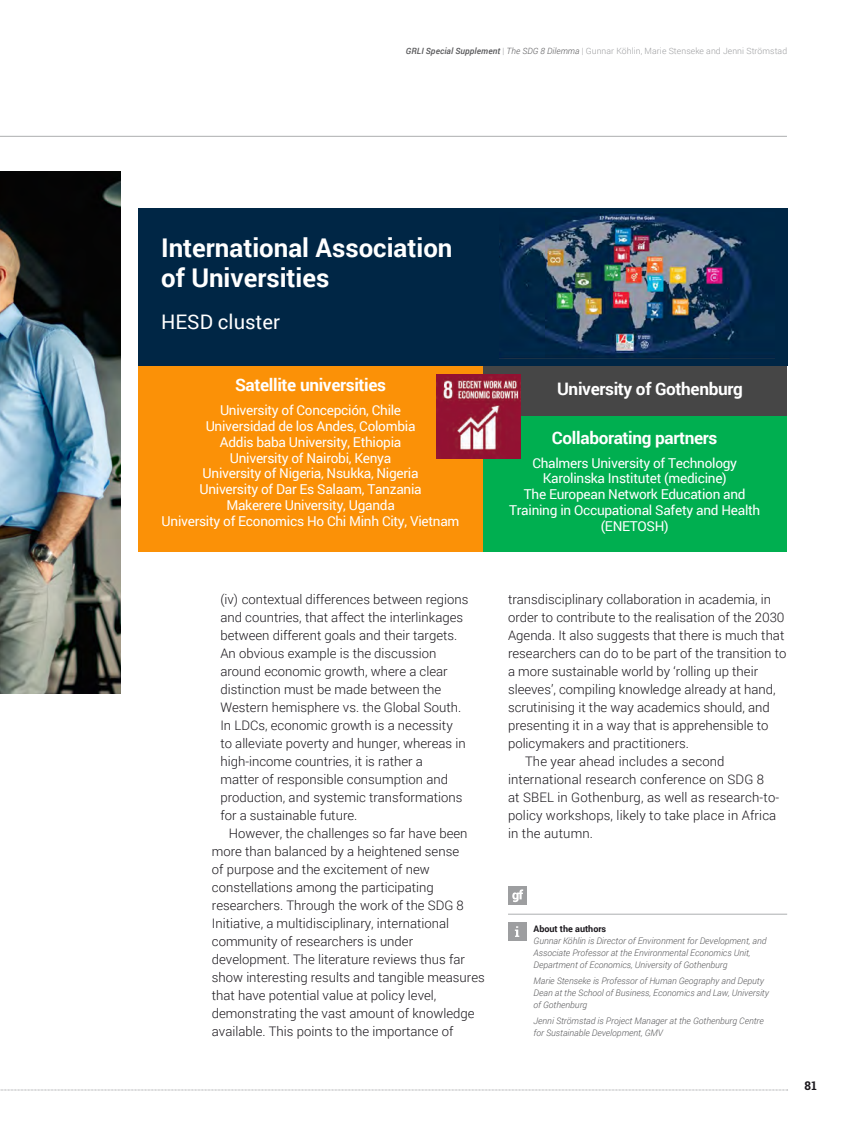
<style>
.page{position:relative;width:851px;height:1127px;background:#fff}
.page>*{position:absolute;margin:0;border:0;box-sizing:border-box;transform-origin:0 0}
.t1{font:700 25.8px/30.2px "Roboto";color:#fff}
.t2{font:20.1px "Roboto";color:#fff}
.t3{font:700 17.25px "Roboto";letter-spacing:-.02em;color:#fff}
.t4{font:13.65px/15.8px "Roboto";letter-spacing:-.02em;color:#fff;text-align:center}
.t5{font:300 13.2px/18px "Roboto";color:#1a171c}
.t6{font:700 12px "Roboto Slab";color:#1a171c}
.t7{font:italic 300 9px/12px "Roboto";color:#58585a}
.t8{font:700 9px "Roboto";color:#1a171c}
.t9{font:300 8.7px "Roboto";letter-spacing:.01em;color:#9d9ea0}
.s1{font-weight:500;font-style:italic;color:#58585a}
.s2{font-style:italic;color:#58585a}
</style>
<div class="page">
<svg style="left:0;top:1089px;width:787px;height:1px"></svg>
<hr style="left:0;top:136px;width:786px;height:1px;background:#b1b3b4">
<img style="left:0;top:172px;width:121px;height:522px">
<div style="left:508px;top:922px;width:18px;height:19px;background:#9d9ea0"></div>
<svg style="left:515px;top:926px;width:4px;height:11px"></svg>
<hr style="left:508px;top:913px;width:279px;height:2px;background:#b1b3b4">
<div style="left:508px;top:887px;width:18px;height:18px;background:#9d9ea0"></div>
<svg style="left:512px;top:889px;width:11px;height:13px"></svg>
<div style="left:482px;top:365px;width:305px;height:187px;background:#00af50"></div>
<div style="left:482px;top:365px;width:305px;height:51px;background:#464646"></div>
<div style="left:138px;top:365px;width:344px;height:187px;background:#fb9107"></div>
<div style="left:138px;top:208px;width:649px;height:157px;background:#002645"></div>
<img style="left:499px;top:212px;width:252px;height:145px">
<img style="left:436px;top:375px;width:84px;height:83px">
<p class="t9" style="left:406px;top:45px;width:383px"><span class="s1">GRLI Special Supplement</span> | <span class="s2">The SDG 8 Dilemma</span> | Gunnar Köhlin, Marie Stenseke and Jenni Strömstad</p>
<h1 class="t1" style="left:161px;top:231px;width:293px">International Association of Universities</h1>
<h2 class="t2" style="left:161px;top:308px;width:120px">HESD cluster</h2>
<h3 class="t3" style="left:235px;top:373px;width:153px">Satellite universities</h3>
<p class="t4" style="left:162px;top:402px;width:299px">University of Concepción, Chile<br>Universidad de los Andes, Colombia<br>Addis baba University, Ethiopia<br>University of Nairobi, Kenya<br>University of Nigeria, Nsukka, Nigeria<br>University of Dar Es Salaam, Tanzania<br>Makerere University, Uganda<br>University of Economics Ho Chi Minh City, Vietnam</p>
<p class="t5" style="left:220px;top:590px;width:249px">(iv) contextual differences between regions and countries, that affect the interlinkages between different goals and their targets.<br>An obvious example is the discussion around economic growth, where a clear distinction must be made between the Western hemisphere vs. the Global South.<br>In LDCs, economic growth is a necessity<br>to alleviate poverty and hunger, whereas in high-income countries, it is rather a<br>matter of responsible consumption and production, and systemic transformations for a sustainable future.</p>
<p class="t5" style="left:212px;top:824px;width:274px;text-indent:17px">However, the challenges so far have been more than balanced by a heightened sense<br>of purpose and the excitement of new constellations among the participating researchers. Through the work of the SDG 8<br>Initiative, a multidisciplinary, international community of researchers is under development. The literature reviews thus far show interesting results and tangible measures that have potential value at policy level, demonstrating the vast amount of knowledge available. This points to the importance of</p>
<h3 class="t3" style="left:557px;top:376px;width:187px">University of Gothenburg</h3>
<h3 class="t3" style="left:552px;top:425px;width:167px">Collaborating partners</h3>
<p class="t4" style="left:509px;top:454px;width:252px">Chalmers University of Technology<br>Karolinska Institutet (medicine)<br>The European Network Education and<br>Training in Occupational Safety and Health (ENETOSH)</p>
<p class="t5" style="left:508px;top:590px;width:264px">transdisciplinary collaboration in academia, in</p>
<p class="t5" style="left:508px;top:608px;width:278px">order to contribute to the realisation of the 2030</p>
<p class="t5" style="left:508px;top:626px;width:278px">Agenda. It also suggests that there is much that</p>
<p class="t5" style="left:508px;top:644px;width:280px">researchers can do to be part of the transition to</p>
<p class="t5" style="left:508px;top:662px;width:251px">a more sustainable world by ‘rolling up their</p>
<p class="t5" style="left:508px;top:680px;width:269px">sleeves’, compiling knowledge already at hand,</p>
<p class="t5" style="left:508px;top:698px;width:263px">scrutinising it the way academics should, and</p>
<p class="t5" style="left:508px;top:716px;width:262px">presenting it in a way that is apprehensible to</p>
<p class="t5" style="left:508px;top:734px;width:182px">policymakers and practitioners.</p>
<p class="t5" style="left:525px;top:752px;width:201px">The year ahead includes a second</p>
<p class="t5" style="left:508px;top:770px;width:257px">international research conference on SDG 8</p>
<p class="t5" style="left:508px;top:788px;width:272px">at SBEL in Gothenburg, as well as research-to-</p>
<p class="t5" style="left:508px;top:806px;width:270px">policy workshops, likely to take place in Africa</p>
<p class="t5" style="left:508px;top:824px;width:86px">in the autumn.</p>
<p class="t8" style="left:533px;top:922px;width:74px">About the authors</p>
<p class="t7" style="left:533px;top:934px;width:234px">Gunnar Köhlin is Director of Environment for Development, and<br>Associate Professor at the Environmental Economics Unit,<br>Department of Economics, University of Gothenburg</p>
<p class="t7" style="left:533px;top:974px;width:237px">Marie Stenseke is Professor of Human Geography and Deputy<br>Dean at the School of Business, Economics and Law, University of Gothenburg</p>
<p class="t7" style="left:533px;top:1015px;width:232px">Jenni Strömstad is Project Manager at the Gothenburg Centre for Sustainable Development, GMV</p>
<p class="t6" style="left:804px;top:1077px;width:14px">81</p>
</div>
